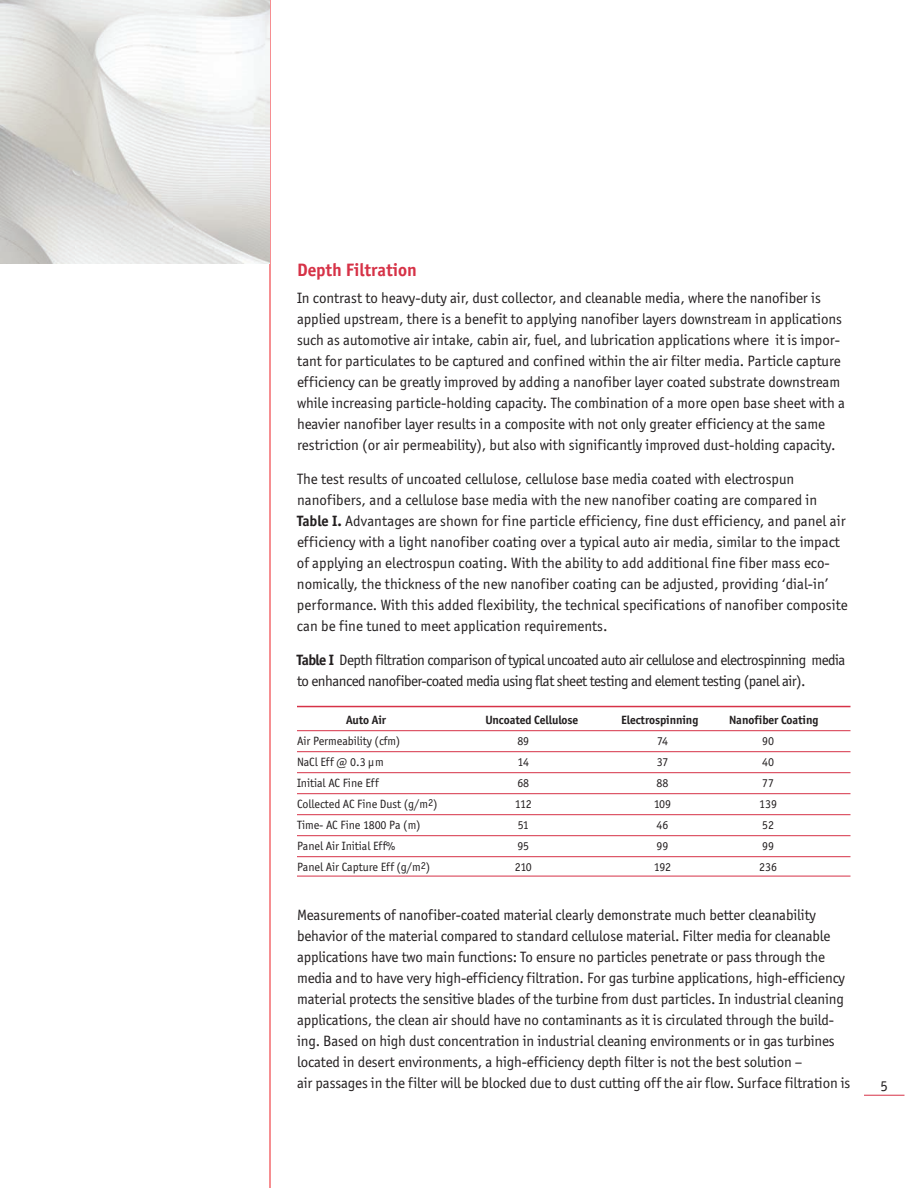
<style>
.page{position:relative;width:918px;height:1188px;background:#fff}
.page>*{position:absolute;margin:0;border:0;box-sizing:border-box;transform-origin:0 0}
.t1{font:700 18px "Officina San ITC";color:#d63247}
.t2{font:15px/21px "Officina San ITC";letter-spacing:-.005em;color:#231f20}
.t3{font:15px/21px "Officina San ITC";letter-spacing:-.035em;color:#231f20}
.t4{font:15px "Officina San ITC Book SC";color:#231f20}
.t5{font:12px "Officina San ITC";letter-spacing:-.005em;color:#231f20}
.t6{font:700 12px "Officina San ITC";letter-spacing:-.005em;color:#231f20}
.s1{font-weight:700}
</style>
<div class="page">
<hr style="left:864px;top:1095px;width:40px;height:1px;background:#d63247">
<hr style="left:270px;top:0;width:1px;height:1188px;background:#ee1e24">
<img style="left:0;top:0;width:270px;height:263px">
<hr style="left:297px;top:706px;width:553px;height:1px;background:#d63247">
<hr style="left:297px;top:730px;width:553px;height:1px;background:#d63247">
<hr style="left:297px;top:751px;width:553px;height:1px;background:#d63247">
<hr style="left:297px;top:772px;width:553px;height:1px;background:#d63247">
<hr style="left:297px;top:793px;width:553px;height:1px;background:#d63247">
<hr style="left:297px;top:814px;width:553px;height:1px;background:#d63247">
<hr style="left:297px;top:835px;width:553px;height:1px;background:#d63247">
<hr style="left:297px;top:856px;width:553px;height:1px;background:#d63247">
<hr style="left:297px;top:876px;width:553px;height:1px;background:#d63247">
<p class="t1" style="left:297px;top:259px;width:121px">Depth Filtration</p>
<p class="t2" style="left:297px;top:287px;width:550px">In contrast to heavy-duty air, dust collector, and cleanable media, where the nanofiber is applied upstream, there is a benefit to applying nanofiber layers downstream in applications such as automotive air intake, cabin air, fuel, and lubrication applications where it is impor&shy;tant for particulates to be captured and confined within the air filter media. Particle capture efficiency can be greatly improved by adding a nanofiber layer coated substrate downstream while increasing particle-holding capacity. The combination of a more open base sheet with a heavier nanofiber layer results in a composite with not only greater efficiency at the same restriction (or air permeability), but also with significantly improved dust-holding capacity.</p>
<p class="t2" style="left:297px;top:468px;width:552px">The test results of uncoated cellulose, cellulose base media coated with electrospun nanofibers, and a cellulose base media with the new nanofiber coating are compared in <span class="s1">Table I.</span> Advantages are shown for fine particle efficiency, fine dust efficiency, and panel air efficiency with a light nanofiber coating over a typical auto air media, similar to the impact of applying an electrospun coating. With the ability to add additional fine fiber mass eco&shy;nomically, the thickness of the new nanofiber coating can be adjusted, providing ‘dial-in’ performance. With this added flexibility, the technical specifications of nanofiber composite can be fine tuned to meet application requirements.</p>
<p class="t3" style="left:297px;top:649px;width:550px"><span class="s1">Table I</span> Depth filtration comparison of typical uncoated auto air cellulose and electrospinning media to enhanced nanofiber-coated media using flat sheet testing and element testing (panel air).</p>
<p class="t6" style="left:346px;top:713px;width:42px">Auto Air</p>
<p class="t6" style="left:485px;top:713px;width:95px">Uncoated Cellulose</p>
<p class="t6" style="left:621px;top:713px;width:79px">Electrospinning</p>
<p class="t6" style="left:729px;top:713px;width:91px">Nanofiber Coating</p>
<p class="t5" style="left:297px;top:734px;width:105px">Air Permeability (cfm)</p>
<p class="t5" style="left:517px;top:734px;width:13px">89</p>
<p class="t5" style="left:657px;top:734px;width:13px">74</p>
<p class="t5" style="left:762px;top:734px;width:13px">90</p>
<p class="t5" style="left:297px;top:755px;width:88px">NaCl Eff @ 0.3 µm</p>
<p class="t5" style="left:518px;top:755px;width:13px">14</p>
<p class="t5" style="left:657px;top:755px;width:13px">37</p>
<p class="t5" style="left:762px;top:755px;width:13px">40</p>
<p class="t5" style="left:297px;top:776px;width:83px">Initial AC Fine Eff</p>
<p class="t5" style="left:517px;top:776px;width:13px">68</p>
<p class="t5" style="left:657px;top:776px;width:13px">88</p>
<p class="t5" style="left:762px;top:776px;width:13px">77</p>
<p class="t5" style="left:297px;top:797px;width:142px">Collected AC Fine Dust (g/m<sup>2</sup>)</p>
<p class="t5" style="left:515px;top:797px;width:19px">112</p>
<p class="t5" style="left:654px;top:797px;width:19px">109</p>
<p class="t5" style="left:759px;top:797px;width:19px">139</p>
<p class="t5" style="left:297px;top:818px;width:125px">Time- AC Fine 1800 Pa (m)</p>
<p class="t5" style="left:518px;top:818px;width:13px">51</p>
<p class="t5" style="left:657px;top:818px;width:13px">46</p>
<p class="t5" style="left:762px;top:818px;width:13px">52</p>
<p class="t5" style="left:297px;top:839px;width:100px">Panel Air Initial Eff%</p>
<p class="t5" style="left:517px;top:839px;width:13px">95</p>
<p class="t5" style="left:657px;top:839px;width:13px">99</p>
<p class="t5" style="left:762px;top:839px;width:13px">99</p>
<p class="t5" style="left:297px;top:860px;width:135px">Panel Air Capture Eff (g/m<sup>2</sup>)</p>
<p class="t5" style="left:515px;top:860px;width:19px">210</p>
<p class="t5" style="left:654px;top:860px;width:19px">192</p>
<p class="t5" style="left:759px;top:860px;width:19px">236</p>
<p class="t2" style="left:297px;top:905px;width:555px">Measurements of nanofiber-coated material clearly demonstrate much better cleanability behavior of the material compared to standard cellulose material. Filter media for cleanable applications have two main functions: To ensure no particles penetrate or pass through the media and to have very high-efficiency filtration. For gas turbine applications, high-efficiency material protects the sensitive blades of the turbine from dust particles. In industrial cleaning applications, the clean air should have no contaminants as it is circulated through the build&shy;ing. Based on high dust concentration in industrial cleaning environments or in gas turbines located in desert environments, a high-efficiency depth filter is not the best solution –<br>air passages in the filter will be blocked due to dust cutting off the air flow. Surface filtration is</p>
<p class="t4" style="left:880px;top:1076px;width:9px">5</p>
</div>
